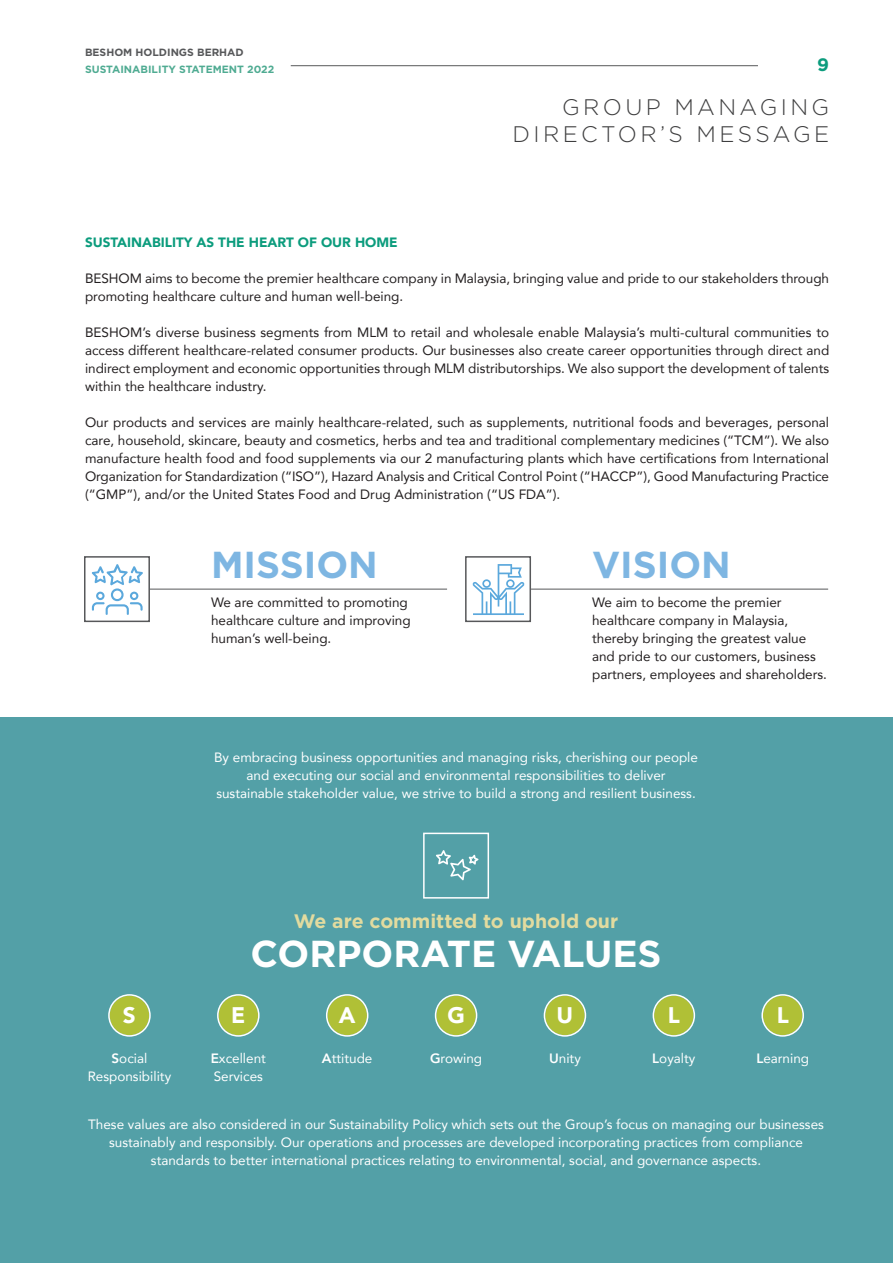
<style>
.page{position:relative;width:893px;height:1263px;background:#fff}
.page>*{position:absolute;margin:0;border:0;box-sizing:border-box;transform-origin:0 0}
.t1{font:700 37.5px "Gotham";color:#fff}
.t2{font:700 37.5px "Gotham";color:#7eb6e2}
.t3{font:300 22.5px/27px "Gotham";letter-spacing:.15em;color:#3e3e3f;text-align:right}
.t4{font:900 22.5px "Avenir";color:#fff}
.t5{font:700 19.5px "Gotham";color:#e2db9f}
.t6{font:700 18px "Gotham";color:#0c9c7d}
.t7{font:13.5px/18px "Avenir";color:#231f20}
.t8{font:13.5px/18px "Avenir";color:#fff;text-align:center}
.t9{font:900 13.5px "Avenir";color:#0c9c7d}
.t10{font:700 10.5px "Gotham";color:#4fab92}
.t11{font:700 10.5px "Gotham";color:#57585a}
.s1{font-weight:800}
</style>
<div class="page">
<hr style="left:291px;top:65px;width:467px;height:1px;background:#57585a">
<div style="left:0;top:718px;width:893px;height:545px;background:#53a0a7"></div>
<svg style="left:92px;top:564px;width:51px;height:51px"></svg>
<div style="left:84px;top:556px;width:66px;height:66px;border:2px solid #57585a"></div>
<hr style="left:150px;top:589px;width:297px;height:1px;background:#57585a">
<svg style="left:473px;top:564px;width:51px;height:51px"></svg>
<div style="left:465px;top:556px;width:66px;height:66px;border:2px solid #57585a"></div>
<hr style="left:531px;top:589px;width:297px;height:1px;background:#57585a">
<svg style="left:436px;top:850px;width:42px;height:30px"></svg>
<div style="left:423px;top:833px;width:66px;height:65px;border:2px solid #fff"></div>
<svg style="left:108px;top:994px;width:43px;height:43px"></svg>
<svg style="left:217px;top:994px;width:43px;height:43px"></svg>
<svg style="left:326px;top:994px;width:42px;height:43px"></svg>
<svg style="left:435px;top:994px;width:42px;height:43px"></svg>
<svg style="left:544px;top:994px;width:42px;height:43px"></svg>
<svg style="left:653px;top:994px;width:42px;height:43px"></svg>
<svg style="left:761px;top:994px;width:43px;height:43px"></svg>
<p class="t11" style="left:85px;top:49px;width:160px">BESHOM HOLDINGS BERHAD</p>
<p class="t10" style="left:85px;top:65px;width:191px">SUSTAINABILITY STATEMENT 2022</p>
<h3 class="t6" style="left:817px;top:58px;width:13px">9</h3>
<h2 class="t3" style="left:513px;top:95px;width:318px">GROUP MANAGING<br>DIRECTOR’S MESSAGE</h2>
<p class="t9" style="left:85px;top:234px;width:314px">SUSTAINABILITY AS THE HEART OF OUR HOME</p>
<p class="t7" style="left:85px;top:270px;width:745px">BESHOM aims to become the premier healthcare company in Malaysia, bringing value and pride to our stakeholders through promoting healthcare culture and human well-being.</p>
<p class="t7" style="left:85px;top:324px;width:746px;text-align:justify">BESHOM’s diverse business segments from MLM to retail and wholesale enable Malaysia’s multi-cultural communities to access different healthcare-related consumer products. Our businesses also create career opportunities through direct and indirect employment and economic opportunities through MLM distributorships. We also support the development of talents within the healthcare industry.</p>
<p class="t7" style="left:85px;top:414px;width:746px;text-align:justify">Our products and services are mainly healthcare-related, such as supplements, nutritional foods and beverages, personal care, household, skincare, beauty and cosmetics, herbs and tea and traditional complementary medicines (“TCM”). We also manufacture health food and food supplements via our 2 manufacturing plants which have certifications from International Organization for Standardization (“ISO”), Hazard Analysis and Critical Control Point (“HACCP”), Good Manufacturing Practice (“GMP”), and/or the United States Food and Drug Administration (“US FDA”).</p>
<h1 class="t2" style="left:211px;top:551px;width:168px">MISSION</h1>
<p class="t7" style="left:211px;top:594px;width:201px">We are committed to promoting healthcare culture and improving human’s well-being.</p>
<h1 class="t2" style="left:592px;top:551px;width:140px">VISION</h1>
<p class="t7" style="left:592px;top:594px;width:236px">We aim to become the premier healthcare company in Malaysia, thereby bringing the greatest value and pride to our customers, business partners, employees and shareholders.</p>
<p class="t8" style="left:214px;top:749px;width:485px">By embracing business opportunities and managing risks, cherishing our people and executing our social and environmental responsibilities to deliver sustainable stakeholder value, we strive to build a strong and resilient business.</p>
<h3 class="t5" style="left:294px;top:914px;width:326px">We are committed to uphold our</h3>
<h1 class="t1" style="left:251px;top:940px;width:412px">CORPORATE VALUES</h1>
<h2 class="t4" style="left:123px;top:1000px;width:14px">S</h2>
<h2 class="t4" style="left:231px;top:1000px;width:16px">E</h2>
<h2 class="t4" style="left:339px;top:1000px;width:18px">A</h2>
<h2 class="t4" style="left:447px;top:1000px;width:19px">G</h2>
<h2 class="t4" style="left:557px;top:1000px;width:18px">U</h2>
<h2 class="t4" style="left:668px;top:1000px;width:14px">L</h2>
<h2 class="t4" style="left:777px;top:1000px;width:14px">L</h2>
<p class="t8" style="left:88px;top:1050px;width:85px"><span class="s1">S</span>ocial<br>Responsibility</p>
<p class="t8" style="left:211px;top:1050px;width:57px;text-align:left"><span class="s1">E</span>xcellent<br>Services</p>
<p class="t8" style="left:322px;top:1050px;width:52px"><span class="s1">A</span>ttitude</p>
<p class="t8" style="left:430px;top:1050px;width:54px"><span class="s1">G</span>rowing</p>
<p class="t8" style="left:549px;top:1050px;width:33px"><span class="s1">U</span>nity</p>
<p class="t8" style="left:652px;top:1050px;width:45px"><span class="s1">L</span>oyalty</p>
<p class="t8" style="left:756px;top:1050px;width:54px"><span class="s1">L</span>earning</p>
<p class="t8" style="left:88px;top:1116px;width:737px">These values are also considered in our Sustainability Policy which sets out the Group’s focus on managing our businesses sustainably and responsibly. Our operations and processes are developed incorporating practices from compliance standards to better international practices relating to environmental, social, and governance aspects.</p>
</div>
